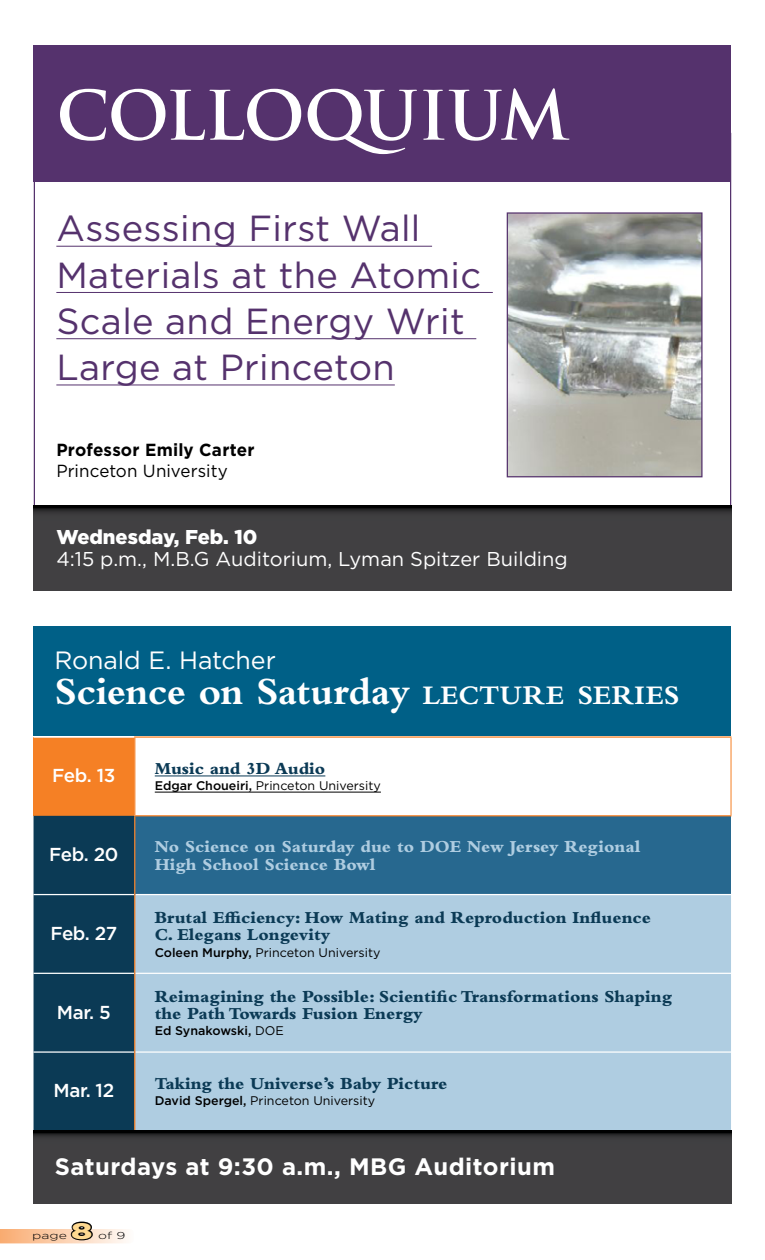
<style>
.page{position:relative;width:765px;height:1260px;background:#fff}
.page>*{position:absolute;margin:0;border:0;box-sizing:border-box;transform-origin:0 0}
.t1{font:700 66.25px "Trajan";letter-spacing:-.02em;color:#fff}
.t2{font:700 40px "Bembo Std";letter-spacing:-.015em;color:#fff}
.t3{font:36.25px/46.2px "Gotham";letter-spacing:.01em;color:#55326d}
.t4{font:25px "Gotham";letter-spacing:-.005em;color:#fff}
.t5{font:700 23.75px "Gotham";letter-spacing:.02em;color:#fff}
.t6{font:900 22.5px "Gotham";color:#ffd990;scale:1.5 1}
.t7{font:20px "Gotham";color:#fff}
.t8{font:900 20px "Gotham";color:#fff}
.t9{font:500 18.75px "Gotham";letter-spacing:-.02em;color:#fff}
.t10{font:800 17.5px/17.5px "Bembo Std";color:#0b3a55}
.t11{font:800 17.5px/17.5px "Bembo Std";color:#afcde1}
.t12{font:700 17.5px "Gotham";letter-spacing:.01em;color:#000}
.t13{font:17.5px "Gotham";letter-spacing:.005em;color:#000}
.t14{font:12.5px "Gotham";color:#000}
.t15{font:500 12.5px "Gotham";letter-spacing:-.005em;color:#000}
.t16{font:300 10px "Gotham";color:#000;scale:1.4 1}
.s1{font-size:28px}
.s2{font-weight:500}
.s3{font-weight:400}
</style>
<div class="page">
<div style="left:34px;top:626px;width:697px;height:110px;background:#006087"></div>
<div style="left:34px;top:737px;width:101px;height:79px;background:#f58025"></div>
<div style="left:34px;top:816px;width:100px;height:315px;background:#0b3a55"></div>
<div style="left:135px;top:816px;width:596px;height:79px;background:#27688f"></div>
<div style="left:135px;top:895px;width:596px;height:236px;background:#afcde1"></div>
<hr style="left:34px;top:894px;width:100px;height:1px;background:#fff">
<hr style="left:135px;top:894px;width:596px;height:1px;background:#fff">
<hr style="left:34px;top:973px;width:100px;height:1px;background:#fff">
<hr style="left:135px;top:973px;width:596px;height:1px;background:#fff">
<hr style="left:34px;top:1051px;width:100px;height:2px;background:#fff">
<hr style="left:135px;top:1051px;width:596px;height:2px;background:#fff">
<hr style="left:134px;top:816px;width:1px;height:79px;background:#f58025">
<hr style="left:134px;top:895px;width:1px;height:78px;background:#f58025">
<hr style="left:134px;top:973px;width:1px;height:79px;background:#f58025">
<hr style="left:134px;top:1052px;width:1px;height:79px;background:#f58025">
<hr style="left:34px;top:736px;width:100px;height:2px;background:#fff">
<hr style="left:134px;top:736px;width:597px;height:2px;background:#f58025">
<hr style="left:731px;top:738px;width:1px;height:77px;background:#f58025">
<hr style="left:134px;top:815px;width:597px;height:1px;background:#f58025">
<hr style="left:155px;top:776px;width:170px;height:1px;background:#0b3a55">
<hr style="left:155px;top:792px;width:226px;height:1px;background:#000">
<div style="left:34px;top:1131px;width:697px;height:73px;background:linear-gradient(to bottom,#39383a,#454446)"></div>
<svg style="left:0;top:1221px;width:126px;height:22px"></svg>
<div style="left:34px;top:45px;width:697px;height:137px;background:#55326d"></div>
<hr style="left:56px;top:246px;width:376px;height:1px;background:#55326d">
<hr style="left:56px;top:292px;width:437px;height:1px;background:#55326d">
<hr style="left:56px;top:339px;width:420px;height:1px;background:#55326d">
<hr style="left:56px;top:385px;width:339px;height:1px;background:#55326d">
<svg style="left:34px;top:506px;width:697px;height:85px;background:#3d3c3e"></svg>
<img style="left:509px;top:214px;width:192px;height:261px">
<div style="left:507px;top:212px;width:196px;height:265px;border:1px solid #55326d"></div>
<h1 class="t1" style="left:56px;top:74px;width:514px">COLLOQUIUM</h1>
<h3 class="t3" style="left:56px;top:205px;width:426px">Assessing First Wall<br>Materials at the Atomic<br>Scale and Energy Writ<br>Large at Princeton</h3>
<p class="t12" style="left:56px;top:439px;width:200px">Professor Emily Carter</p>
<p class="t13" style="left:56px;top:460px;width:173px">Princeton University</p>
<p class="t8" style="left:56px;top:523px;width:203px">Wednesday, Feb. 10</p>
<p class="t7" style="left:56px;top:546px;width:513px">4:15 p.m., M.B.G Auditorium, Lyman Spitzer Building</p>
<h3 class="t4" style="left:54px;top:644px;width:223px">Ronald E. Hatcher</h3>
<h2 class="t2" style="left:54px;top:669px;width:627px">Science on Saturday <span class="s1">LECTURE SERIES</span></h2>
<p class="t9" style="left:52px;top:763px;width:65px">Feb. 13</p>
<p class="t10" style="left:155px;top:760px;width:172px">Music and 3D Audio</p>
<p class="t14" style="left:155px;top:778px;width:228px"><span class="s2">Edgar Choueiri,</span> Princeton University</p>
<p class="t9" style="left:49px;top:842px;width:71px">Feb. 20</p>
<p class="t11" style="left:155px;top:838px;width:487px">No Science on Saturday due to DOE New Jersey Regional<br>High School Science Bowl</p>
<p class="t9" style="left:50px;top:921px;width:68px">Feb. 27</p>
<p class="t9" style="left:57px;top:1000px;width:55px">Mar. 5</p>
<p class="t10" style="left:155px;top:909px;width:498px">Brutal Efficiency: How Mating and Reproduction Influence<br>C. Elegans Longevity</p>
<p class="t14" style="left:155px;top:944px;width:227px"><span class="s2">Coleen Murphy,</span> Princeton University</p>
<p class="t10" style="left:155px;top:987px;width:519px">Reimagining the Possible: Scientific Transformations Shaping the Path Towards Fusion Energy</p>
<p class="t15" style="left:155px;top:1023px;width:131px">Ed Synakowski, <span class="s3">DOE</span></p>
<p class="t9" style="left:54px;top:1078px;width:62px">Mar. 12</p>
<p class="t10" style="left:155px;top:1075px;width:294px">Taking the Universe’s Baby Picture</p>
<p class="t14" style="left:155px;top:1093px;width:222px"><span class="s2">David Spergel,</span> Princeton University</p>
<h3 class="t5" style="left:55px;top:1151px;width:502px">Saturdays at 9:30 a.m., MBG Auditorium</h3>
<p class="t16" style="left:32px;top:1229px;width:26px">page</p>
<p class="t6" style="left:71px;top:1215px;width:16px">8</p>
<p class="t16" style="left:98px;top:1229px;width:21px">of 9</p>
</div>
